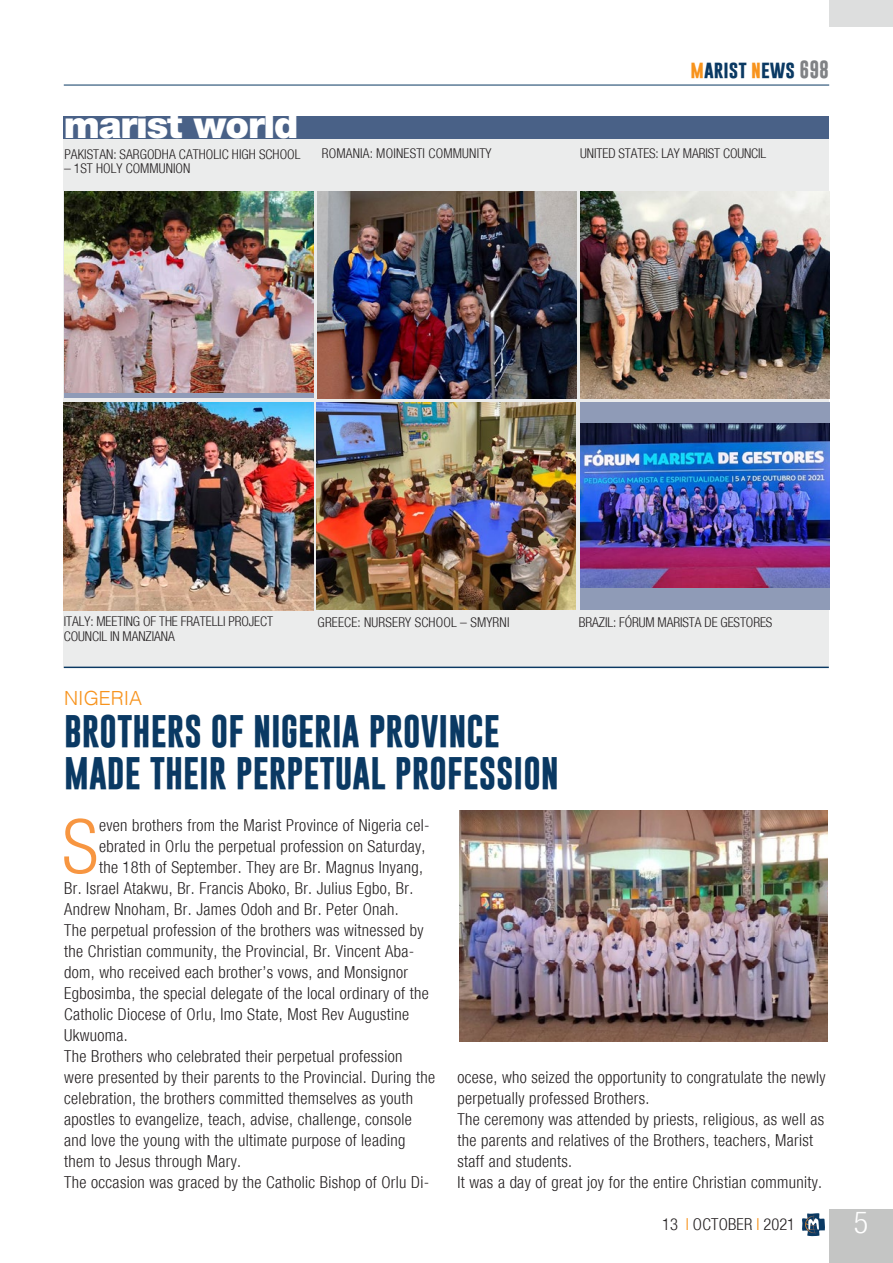
<style>
.page{position:relative;width:893px;height:1263px;background:#fff}
.page>*{position:absolute;margin:0;border:0;box-sizing:border-box;transform-origin:0 0}
.Testo_sinEspacio{font:300 condensed 75.3px "Helvetica Neue";color:#f79641}
.Titolo{font:900 37.5px "Helvetica Neue";letter-spacing:-.03em;color:#fff}
.Titolo-2{font:700 33px "Gobold";color:#0a3963}
.t1{font:300 condensed 30px "Helvetica Neue";color:#fff}
.sommario{font:300 19.5px "Helvetica";color:#f7931d}
.t2{font:700 18px "Gobold";color:#0a3963}
.Testo_sinEspacio-2{font:300 condensed 16.5px/21px "Helvetica Neue";letter-spacing:.02em;color:#231f20}
.DidacaliaFotos{font:300 condensed 13.5px "Helvetica Neue";letter-spacing:-.005em;color:#231f20}
.DidacaliaFotos-2{font:300 condensed 13.5px "Helvetica Neue";letter-spacing:.015em;color:#231f20}
.s1{color:#f7931d}
.s2{color:#808285}
</style>
<div class="page">
<div style="left:829px;top:1209px;width:64px;height:54px;background:#c4c5c4"></div>
<hr style="left:64px;top:85px;width:765px;height:1px;background:#0a3963">
<svg style="left:802px;top:1213px;width:23px;height:23px"></svg>
<div style="left:829px;top:0;width:64px;height:27px;background:#dddede"></div>
<div style="left:63px;top:129px;width:766px;height:539px;background:#ebecec"></div>
<svg style="left:64px;top:392px;width:249px;height:6px"></svg>
<img style="left:64px;top:192px;width:249px;height:200px">
<img style="left:318px;top:191px;width:258px;height:207px">
<img style="left:64px;top:402px;width:249px;height:208px">
<img style="left:317px;top:402px;width:258px;height:208px">
<img style="left:580px;top:192px;width:249px;height:206px">
<hr style="left:64px;top:667px;width:765px;height:1px;background:#0a3963">
<div style="left:63px;top:116px;width:766px;height:23px;background:#496187"></div>
<div style="left:580px;top:402px;width:249px;height:208px;background:#8f9bb7"></div>
<img style="left:580px;top:424px;width:249px;height:164px">
<img style="left:460px;top:810px;width:367px;height:231px">
<p class="Titolo" style="left:64px;top:102px;width:236px">marist world</p>
<p class="t2" style="left:691px;top:57px;width:140px"><span class="s1">m</span>arist <span class="s1">n</span>ews <span class="s2">698</span></p>
<p class="DidacaliaFotos" style="left:64px;top:147px;width:238px">PAKISTAN: SARGODHA CATHOLIC HIGH SCHOOL</p>
<p class="DidacaliaFotos" style="left:580px;top:146px;width:188px">UNITED STATES: LAY MARIST COUNCIL</p>
<p class="DidacaliaFotos" style="left:64px;top:160px;width:128px">– 1ST HOLY COMMUNION</p>
<p class="DidacaliaFotos-2" style="left:322px;top:146px;width:171px">ROMANIA: MOINESTI COMMUNITY</p>
<p class="DidacaliaFotos" style="left:64px;top:613px;width:211px">ITALY: MEETING OF THE FRATELLI PROJECT</p>
<p class="DidacaliaFotos-2" style="left:318px;top:614px;width:193px">GREECE: NURSERY SCHOOL – SMYRNI</p>
<p class="DidacaliaFotos" style="left:64px;top:628px;width:112px">COUNCIL IN MANZIANA</p>
<p class="DidacaliaFotos" style="left:579px;top:614px;width:195px">BRAZIL: FÓRUM MARISTA DE GESTORES</p>
<p class="sommario" style="left:64px;top:681px;width:80px">NIGERIA</p>
<p class="Titolo-2" style="left:64px;top:710px;width:437px">BROTHERS OF NIGERIA PROVINCE</p>
<p class="Titolo-2" style="left:64px;top:752px;width:496px">MADE THEIR PERPETUAL PROFESSION</p>
<p class="Testo_sinEspacio" style="left:62px;top:803px;width:38px">S</p>
<p class="Testo_sinEspacio-2" style="left:99px;top:815px;width:332px">even brothers from the Marist Province of Nigeria cel-</p>
<p class="Testo_sinEspacio-2" style="left:99px;top:836px;width:328px">ebrated in Orlu the perpetual profession on Saturday,</p>
<p class="Testo_sinEspacio-2" style="left:99px;top:857px;width:325px">the 18th of September. They are Br. Magnus Inyang,</p>
<p class="Testo_sinEspacio-2" style="left:64px;top:878px;width:351px">Br. Israel Atakwu, Br. Francis Aboko, Br. Julius Egbo, Br.</p>
<p class="Testo_sinEspacio-2" style="left:64px;top:899px;width:336px">Andrew Nnoham, Br. James Odoh and Br. Peter Onah.</p>
<p class="Testo_sinEspacio-2" style="left:64px;top:920px;width:366px">The perpetual profession of the brothers was witnessed by the Christian community, the Provincial, Br. Vincent Aba&shy;dom, who received each brother’s vows, and Monsignor Egbosimba, the special delegate of the local ordinary of the Catholic Diocese of Orlu, Imo State, Most Rev Augustine Ukwuoma.</p>
<p class="Testo_sinEspacio-2" style="left:64px;top:1046px;width:372px">The Brothers who celebrated their perpetual profession were presented by their parents to the Provincial. During the celebration, the brothers committed themselves as youth apostles to evangelize, teach, advise, challenge, console and love the young with the ultimate purpose of leading them to Jesus through Mary.</p>
<p class="Testo_sinEspacio-2" style="left:64px;top:1172px;width:366px">The occasion was graced by the Catholic Bishop of Orlu Di-</p>
<p class="Testo_sinEspacio-2" style="left:458px;top:1067px;width:370px">ocese, who seized the opportunity to congratulate the newly perpetually professed Brothers.</p>
<p class="Testo_sinEspacio-2" style="left:458px;top:1109px;width:368px">The ceremony was attended by priests, religious, as well as the parents and relatives of the Brothers, teachers, Marist staff and students.</p>
<p class="Testo_sinEspacio-2" style="left:458px;top:1172px;width:366px">It was a day of great joy for the entire Christian community.</p>
<p class="Testo_sinEspacio-2" style="left:662px;top:1214px;width:135px">13 <span class="s1">I</span> OCTOBER <span class="s1">I</span> 2021</p>
<h3 class="t1" style="left:854px;top:1205px;width:16px">5</h3>
</div>
